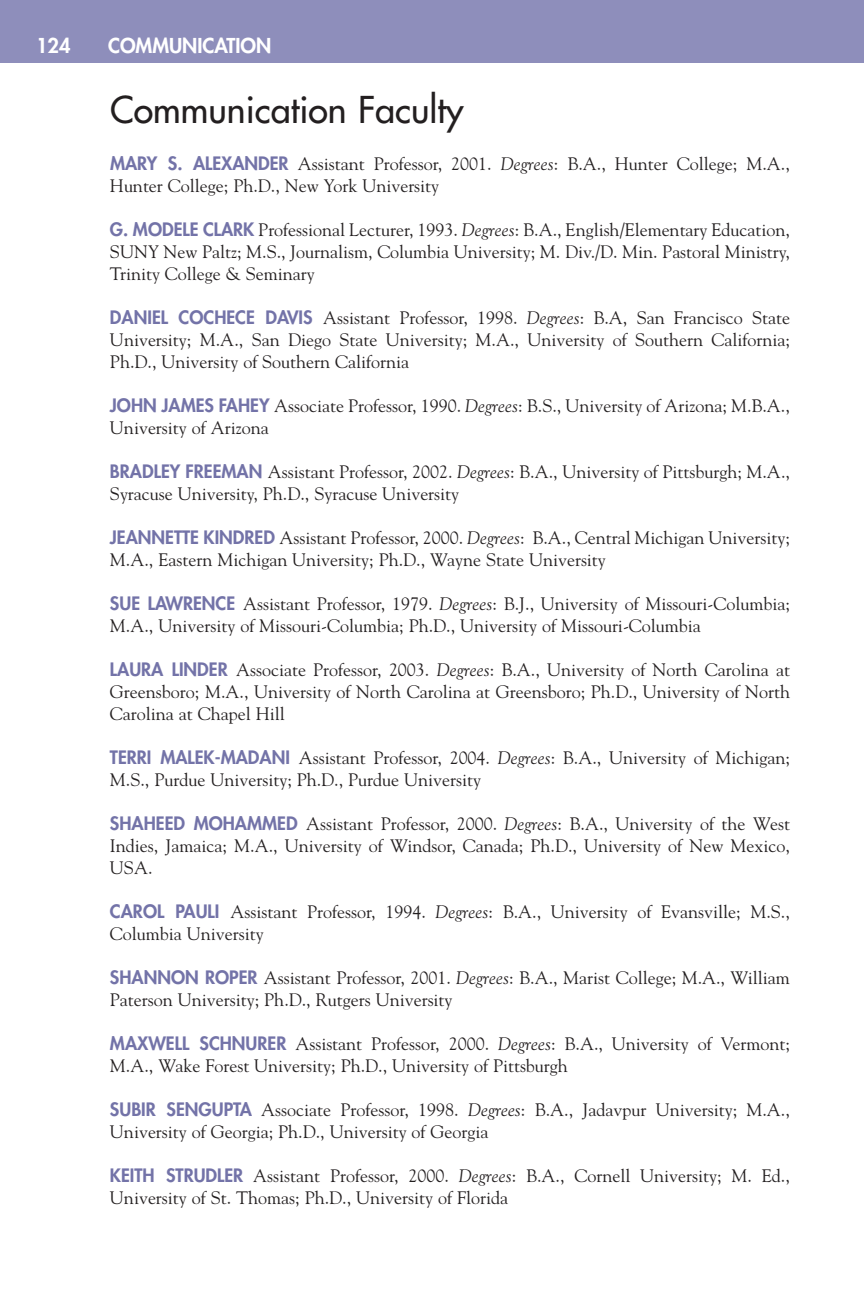
<style>
.page{position:relative;width:864px;height:1296px;background:#fff}
.page>*{position:absolute;margin:0;border:0;box-sizing:border-box;transform-origin:0 0}
.t1{font:36px "Futura";color:#231f20}
.t2{font:800 20px "Futura";color:#fff}
.t3{font:18px/22px "Goudy";color:#231f20}
.s1{font-family:"Futura";font-weight:800;color:#7373a8}
.s2{font-style:italic}
</style>
<div class="page">
<div style="left:0;top:0;width:864px;height:63px;background:#8e8ebb"></div>
<p class="t2" style="left:36px;top:36px;width:36px">124</p>
<p class="t2" style="left:108px;top:36px;width:165px">COMMUNICATION</p>
<h1 class="t1" style="left:110px;top:92px;width:355px">Communication Faculty</h1>
<p class="t3" style="left:110px;top:154px;width:681px"><span class="s1">MARY S. ALEXANDER</span> Assistant Professor, 2001. <span class="s2">Degrees</span>: B.A., Hunter College; M.A.,<br>Hunter College; Ph.D., New York University</p>
<p class="t3" style="left:110px;top:220px;width:682px;text-align:justify"><span class="s1">G. MODELE CLARK</span> Professional Lecturer, 1993. <span class="s2">Degrees</span>: B.A., English/Elementary Education, SUNY New Paltz; M.S., Journalism, Columbia University; M. Div./D. Min. Pastoral Ministry, Trinity College &amp; Seminary</p>
<p class="t3" style="left:110px;top:308px;width:682px;text-align:justify"><span class="s1">DANIEL COCHECE DAVIS</span> Assistant Professor, 1998. <span class="s2">Degrees</span>: B.A, San Francisco State University; M.A., San Diego State University; M.A., University of Southern California; Ph.D., University of Southern California</p>
<p class="t3" style="left:110px;top:396px;width:682px"><span class="s1">JOHN JAMES FAHEY</span> Associate Professor, 1990. <span class="s2">Degrees</span>: B.S., University of Arizona; M.B.A.,<br>University of Arizona</p>
<p class="t3" style="left:110px;top:462px;width:682px"><span class="s1">BRADLEY FREEMAN</span> Assistant Professor, 2002. <span class="s2">Degrees</span>: B.A., University of Pittsburgh; M.A.,<br>Syracuse University, Ph.D., Syracuse University</p>
<p class="t3" style="left:110px;top:528px;width:682px"><span class="s1">JEANNETTE KINDRED</span> Assistant Professor, 2000. <span class="s2">Degrees</span>: B.A., Central Michigan University;<br>M.A., Eastern Michigan University; Ph.D., Wayne State University</p>
<p class="t3" style="left:110px;top:594px;width:682px"><span class="s1">SUE LAWRENCE</span> Assistant Professor, 1979. <span class="s2">Degrees</span>: B.J., University of Missouri-Columbia;<br>M.A., University of Missouri-Columbia; Ph.D., University of Missouri-Columbia</p>
<p class="t3" style="left:110px;top:660px;width:682px;text-align:justify"><span class="s1">LAURA LINDER</span> Associate Professor, 2003. <span class="s2">Degrees</span>: B.A., University of North Carolina at Greensboro; M.A., University of North Carolina at Greensboro; Ph.D., University of North Carolina at Chapel Hill</p>
<p class="t3" style="left:110px;top:748px;width:682px"><span class="s1">TERRI MALEK-MADANI</span> Assistant Professor, 2004. <span class="s2">Degrees</span>: B.A., University of Michigan;<br>M.S., Purdue University; Ph.D., Purdue University</p>
<p class="t3" style="left:110px;top:814px;width:682px;text-align:justify"><span class="s1">SHAHEED MOHAMMED</span> Assistant Professor, 2000. <span class="s2">Degrees</span>: B.A., University of the West Indies, Jamaica; M.A., University of Windsor, Canada; Ph.D., University of New Mexico, USA.</p>
<p class="t3" style="left:110px;top:902px;width:681px"><span class="s1">CAROL PAULI</span> Assistant Professor, 1994. <span class="s2">Degrees</span>: B.A., University of Evansville; M.S.,<br>Columbia University</p>
<p class="t3" style="left:110px;top:968px;width:681px"><span class="s1">SHANNON ROPER</span> Assistant Professor, 2001. <span class="s2">Degrees</span>: B.A., Marist College; M.A., William<br>Paterson University; Ph.D., Rutgers University</p>
<p class="t3" style="left:110px;top:1034px;width:681px"><span class="s1">MAXWELL SCHNURER</span> Assistant Professor, 2000. <span class="s2">Degrees</span>: B.A., University of Vermont;<br>M.A., Wake Forest University; Ph.D., University of Pittsburgh</p>
<p class="t3" style="left:110px;top:1100px;width:681px"><span class="s1">SUBIR SENGUPTA</span> Associate Professor, 1998. <span class="s2">Degrees</span>: B.A., Jadavpur University; M.A.,<br>University of Georgia; Ph.D., University of Georgia</p>
<p class="t3" style="left:110px;top:1166px;width:681px"><span class="s1">KEITH STRUDLER</span> Assistant Professor, 2000. <span class="s2">Degrees</span>: B.A., Cornell University; M. Ed.,<br>University of St. Thomas; Ph.D., University of Florida</p>
</div>
